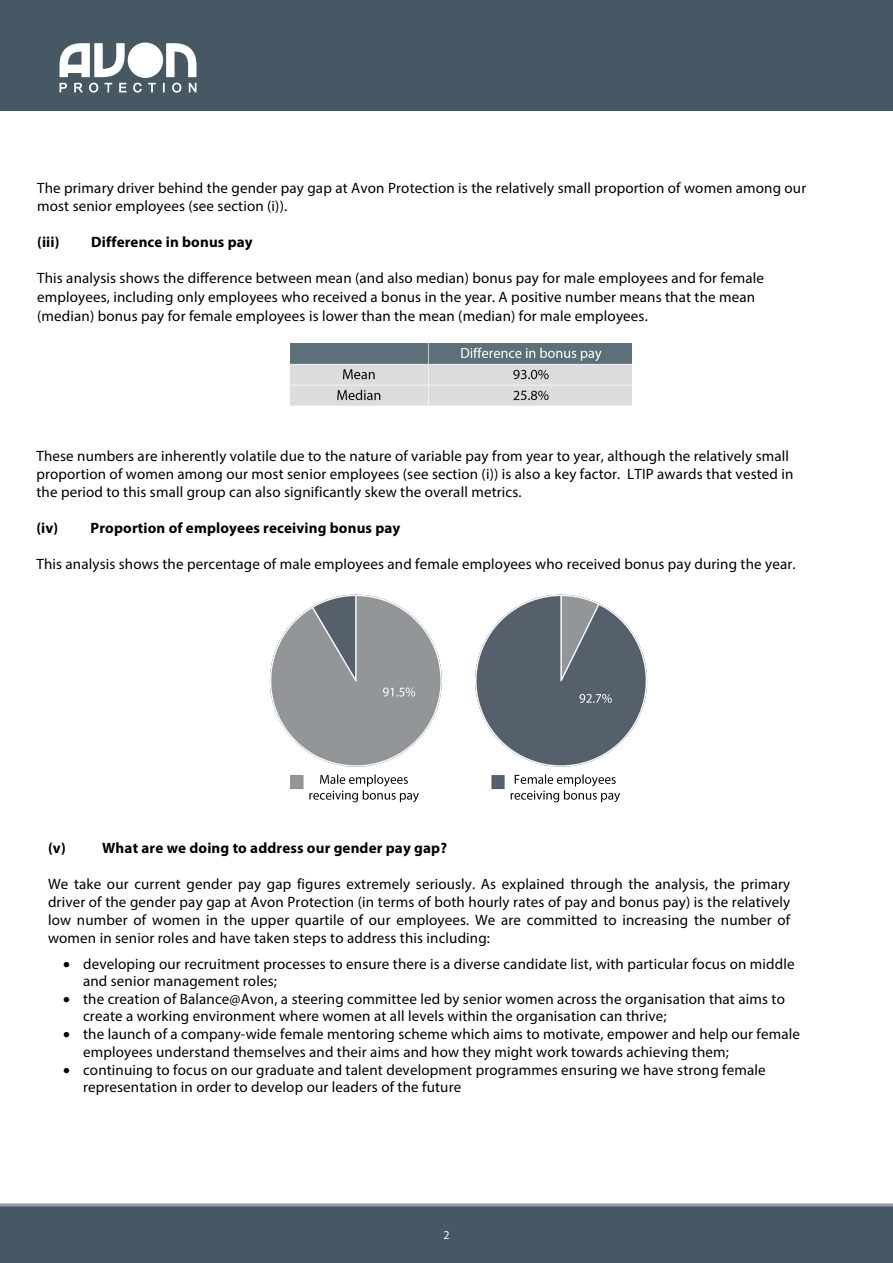
<style>
.page{position:relative;width:893px;height:1263px;background:#fff}
.page>*{position:absolute;margin:0;border:0;box-sizing:border-box;transform-origin:0 0}
.t1{font:15px/18px "Myriad Pro";letter-spacing:.01em;color:#000}
.t2{font:700 15px "Myriad Pro";letter-spacing:.01em;color:#000}
.t3{font:12px "Myriad Pro";color:#fff}
</style>
<div class="page">
<div style="left:0;top:0;width:893px;height:111px;background:#475865"></div>
<div style="left:0;top:1205px;width:893px;height:58px;background:#475865"></div>
<hr style="left:0;top:1203px;width:893px;height:3px;background:#949ca8">
<svg style="left:60px;top:83px;width:7px;height:9px"></svg>
<svg style="left:74px;top:83px;width:9px;height:9px"></svg>
<svg style="left:89px;top:83px;width:9px;height:10px"></svg>
<svg style="left:104px;top:83px;width:8px;height:9px"></svg>
<svg style="left:119px;top:83px;width:8px;height:9px"></svg>
<svg style="left:133px;top:83px;width:9px;height:10px"></svg>
<svg style="left:148px;top:83px;width:8px;height:9px"></svg>
<svg style="left:163px;top:83px;width:2px;height:9px"></svg>
<svg style="left:172px;top:83px;width:9px;height:10px"></svg>
<svg style="left:189px;top:83px;width:7px;height:9px"></svg>
<div style="left:128px;top:43px;width:35px;height:35px;background:#fff;border-radius:50%"></div>
<svg style="left:60px;top:43px;width:65px;height:34px"></svg>
<svg style="left:166px;top:43px;width:30px;height:34px"></svg>
<img style="left:290px;top:343px;width:342px;height:62px">
<img style="left:269px;top:594px;width:379px;height:209px">
<p class="t1" style="left:37px;top:179px;width:771px">The primary driver behind the gender pay gap at Avon Protection is the relatively small proportion of women among our most senior employees (see section (i)).</p>
<p class="t2" style="left:37px;top:232px;width:24px">(iii)</p>
<p class="t2" style="left:91px;top:232px;width:163px">Difference in bonus pay</p>
<p class="t1" style="left:37px;top:269px;width:728px;line-height:18.9px">This analysis shows the difference between mean (and also median) bonus pay for male employees and for female employees, including only employees who received a bonus in the year. A positive number means that the mean (median) bonus pay for female employees is lower than the mean (median) for male employees.</p>
<p class="t1" style="left:36px;top:446px;width:758px">These numbers are inherently volatile due to the nature of variable pay from year to year, although the relatively small proportion of women among our most senior employees (see section (i)) is also a key factor. LTIP awards that vested in the period to this small group can also significantly skew the overall metrics.</p>
<p class="t2" style="left:36px;top:518px;width:366px">(iv) Proportion of employees receiving bonus pay</p>
<p class="t1" style="left:36px;top:554px;width:761px">This analysis shows the percentage of male employees and female employees who received bonus pay during the year.</p>
<p class="t2" style="left:48px;top:838px;width:19px">(v)</p>
<p class="t2" style="left:102px;top:838px;width:346px">What are we doing to address our gender pay gap?</p>
<p class="t1" style="left:48px;top:875px;width:744px;text-align:justify">We take our current gender pay gap figures extremely seriously. As explained through the analysis, the primary driver of the gender pay gap at Avon Protection (in terms of both hourly rates of pay and bonus pay) is the relatively low number of women in the upper quartile of our employees. We are committed to increasing the number of women in senior roles and have taken steps to address this including:</p>
<p class="t1" style="left:83px;top:955px;width:713px;line-height:17.4px;text-indent:-20px">• developing our recruitment processes to ensure there is a diverse candidate list, with particular focus on middle and senior management roles;</p>
<p class="t1" style="left:83px;top:990px;width:703px;line-height:17.4px;text-indent:-20px">• the creation of Balance@Avon, a steering committee led by senior women across the organisation that aims to create a working environment where women at all levels within the organisation can thrive;</p>
<p class="t1" style="left:83px;top:1025px;width:718px;line-height:17.4px;text-indent:-20px">• the launch of a company-wide female mentoring scheme which aims to motivate, empower and help our female employees understand themselves and their aims and how they might work towards achieving them;</p>
<p class="t1" style="left:83px;top:1061px;width:684px;line-height:17.4px;text-indent:-20px">• continuing to focus on our graduate and talent development programmes ensuring we have strong female representation in order to develop our leaders of the future</p>
<p class="t3" style="left:443px;top:1228px;width:8px">2</p>
</div>
